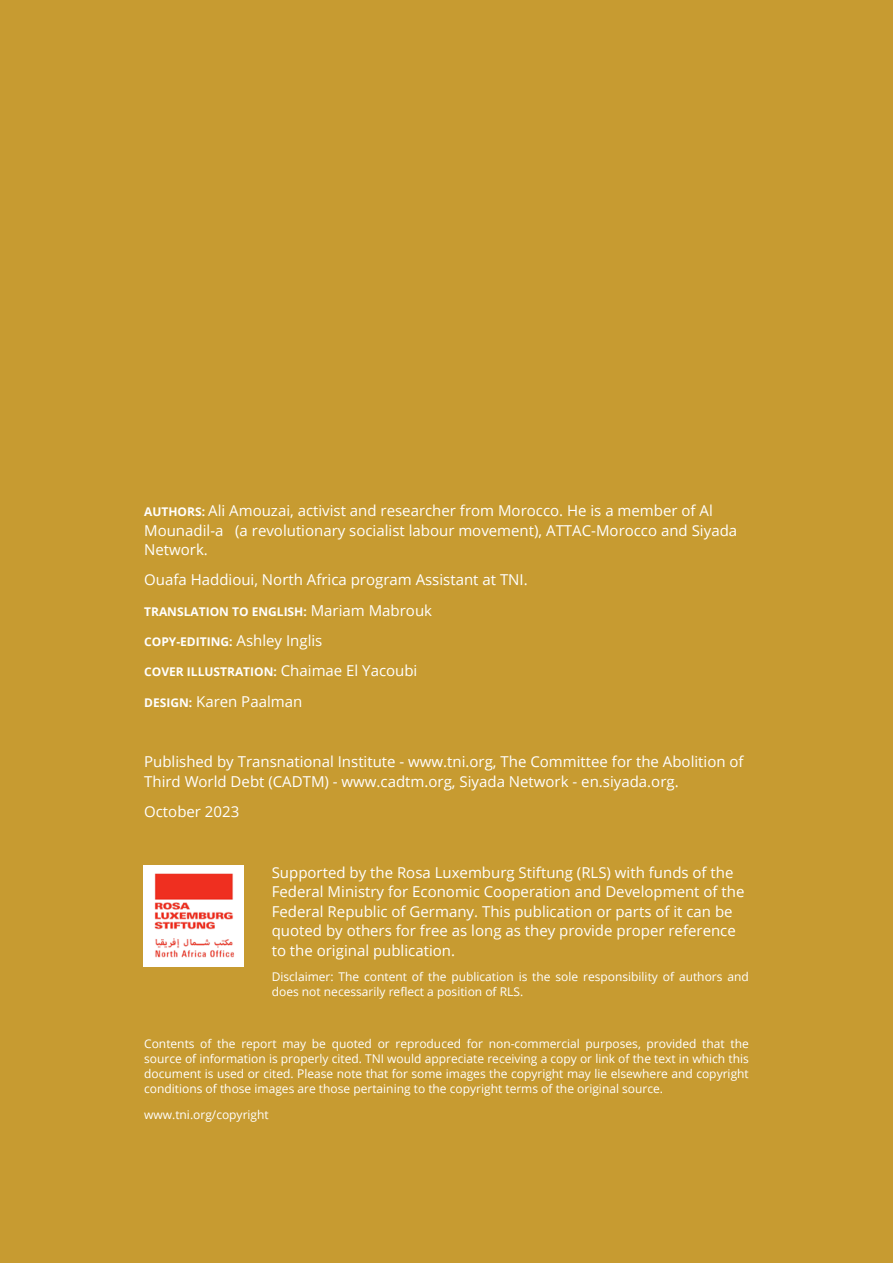
<style>
.page{position:relative;width:893px;height:1263px;background:#c79b31}
.page>*{position:absolute;margin:0;border:0;box-sizing:border-box;transform-origin:0 0}
.t1{font:15px/19.5px "Open Sans";color:#fff}
.t2{font:12px/15px "Open Sans";color:#fff}
.t3{font:700 12px "Open Sans";color:#fff}
.s1{font-weight:700;font-size:12px}
.s2{font-weight:400;font-size:15px}
</style>
<div class="page">
<img style="left:144px;top:866px;width:99px;height:100px">
<p class="t1" style="left:144px;top:500px;width:594px"><span class="s1">AUTHORS:</span> Ali Amouzai, activist and researcher from Morocco. He is a member of Al<br>Mounadil-a (a revolutionary socialist labour movement), ATTAC-Morocco and Siyada<br>Network.</p>
<p class="t1" style="left:144px;top:570px;width:385px">Ouafa Haddioui, North Africa program Assistant at TNI.</p>
<p class="t3" style="left:144px;top:603px;width:289px">TRANSLATION TO ENGLISH: <span class="s2">Mariam Mabrouk</span></p>
<p class="t3" style="left:144px;top:633px;width:180px">COPY-EDITING: <span class="s2">Ashley Inglis</span></p>
<p class="t3" style="left:144px;top:663px;width:275px">COVER ILLUSTRATION: <span class="s2">Chaimae El Yacoubi</span></p>
<p class="t1" style="left:144px;top:691px;width:160px"><span class="s1">DESIGN:</span> Karen Paalman</p>
<p class="t1" style="left:144px;top:751px;width:601px">Published by Transnational Institute - www.tni.org, The Committee for the Abolition of<br>Third World Debt (CADTM) - www.cadtm.org, Siyada Network - en.siyada.org.</p>
<p class="t1" style="left:144px;top:801px;width:97px">October 2023</p>
<p class="t1" style="left:272px;top:862px;width:474px">Supported by the Rosa Luxemburg Stiftung (RLS) with funds of the Federal Ministry for Economic Cooperation and Development of the Federal Republic of Germany. This publication or parts of it can be quoted by others for free as long as they provide proper reference to the original publication.</p>
<p class="t2" style="left:272px;top:969px;width:479px">Disclaimer: The content of the publication is the sole responsibility of authors and does not necessarily reflect a position of RLS.</p>
<p class="t2" style="left:144px;top:1036px;width:606px;text-align:justify">Contents of the report may be quoted or reproduced for non-commercial purposes, provided that the source of information is properly cited. TNI would appreciate receiving a copy or link of the text in which this document is used or cited. Please note that for some images the copyright may lie elsewhere and copyright conditions of those images are those pertaining to the copyright terms of the original source.</p>
<p class="t2" style="left:144px;top:1107px;width:126px">www.tni.org/copyright</p>
</div>
